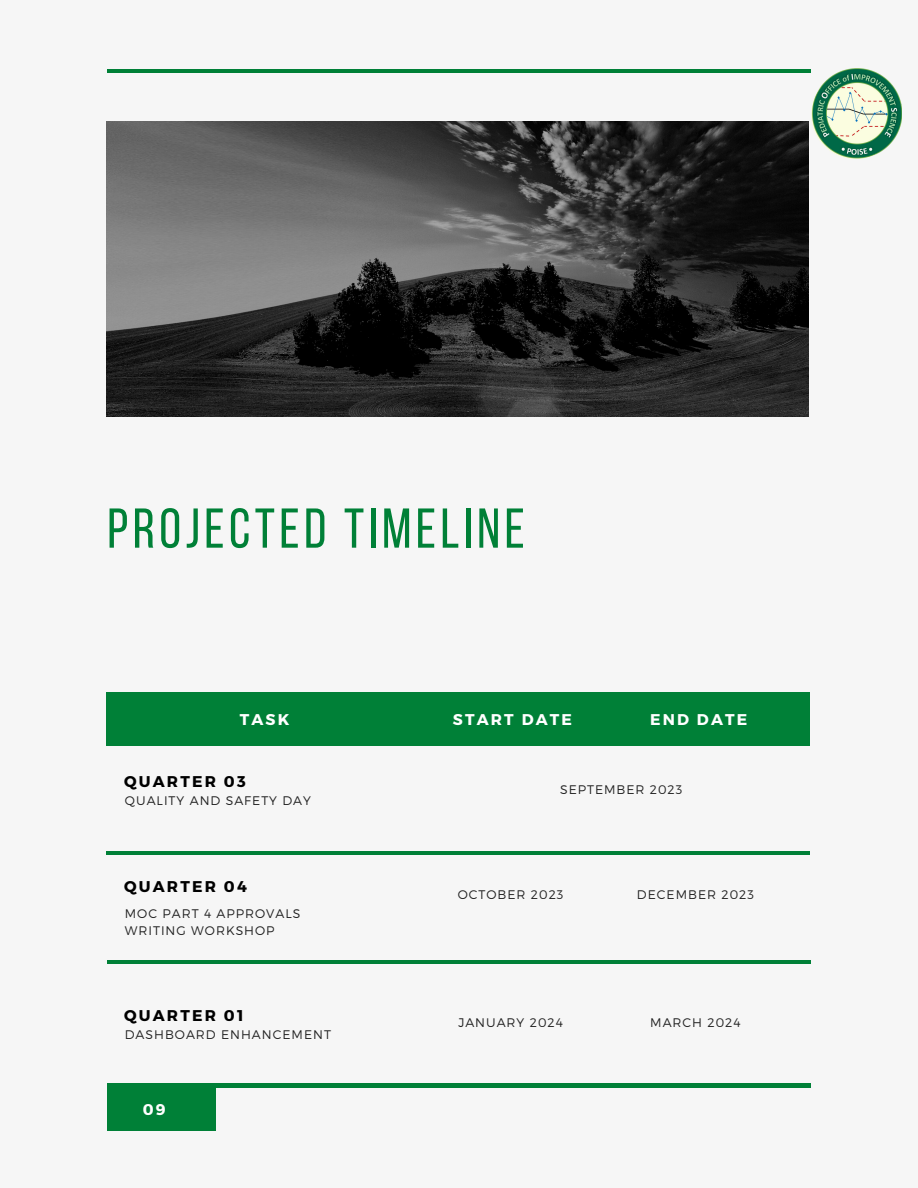
<style>
.page{position:relative;width:918px;height:1188px;background:#f6f6f6}
.page>*{position:absolute;margin:0;border:0;box-sizing:border-box;transform-origin:0 0}
.t1{font:56.1px "Bebas Neue";letter-spacing:.08em;color:#008037}
.t2{font:700 15.6px "Montserrat";letter-spacing:.14em;color:#000}
.t3{font:700 15.6px "Montserrat";letter-spacing:.14em;color:#fff}
.t4{font:300 12.45px "Montserrat";letter-spacing:.08em;color:#222}
</style>
<div class="page">
<div style="left:107px;top:693px;width:703px;height:53px;background:#008037"></div>
<div style="left:107px;top:1087px;width:108px;height:44px;background:#008037"></div>
<hr style="left:107px;top:1084px;width:703px;height:3px;background:#008037">
<img style="left:107px;top:121px;width:702px;height:295px">
<hr style="left:107px;top:851px;width:703px;height:3px;background:#008037">
<hr style="left:107px;top:960px;width:703px;height:4px;background:#008037">
<hr style="left:107px;top:69px;width:703px;height:4px;background:#008037">
<img style="left:811px;top:68px;width:90px;height:90px">
<p class="t1" style="left:107px;top:506px;width:419px">PROJECTED TIMELINE</p>
<p class="t3" style="left:240px;top:710px;width:51px">TASK</p>
<p class="t3" style="left:453px;top:709px;width:121px">START DATE</p>
<p class="t3" style="left:650px;top:710px;width:99px">END DATE</p>
<p class="t2" style="left:124px;top:772px;width:123px">QUARTER 03</p>
<p class="t4" style="left:560px;top:781px;width:124px">SEPTEMBER 2023</p>
<p class="t4" style="left:125px;top:793px;width:188px">QUALITY AND SAFETY DAY</p>
<p class="t2" style="left:124px;top:876px;width:124px">QUARTER 04</p>
<p class="t4" style="left:458px;top:886px;width:107px">OCTOBER 2023</p>
<p class="t4" style="left:637px;top:886px;width:119px">DECEMBER 2023</p>
<p class="t4" style="left:125px;top:905px;width:177px">MOC PART 4 APPROVALS</p>
<p class="t4" style="left:125px;top:922px;width:151px">WRITING WORKSHOP</p>
<p class="t2" style="left:124px;top:1005px;width:121px">QUARTER 01</p>
<p class="t4" style="left:458px;top:1015px;width:106px">JANUARY 2024</p>
<p class="t4" style="left:650px;top:1015px;width:92px">MARCH 2024</p>
<p class="t4" style="left:125px;top:1026px;width:208px">DASHBOARD ENHANCEMENT</p>
<p class="t3" style="left:143px;top:1099px;width:24px">09</p>
</div>
